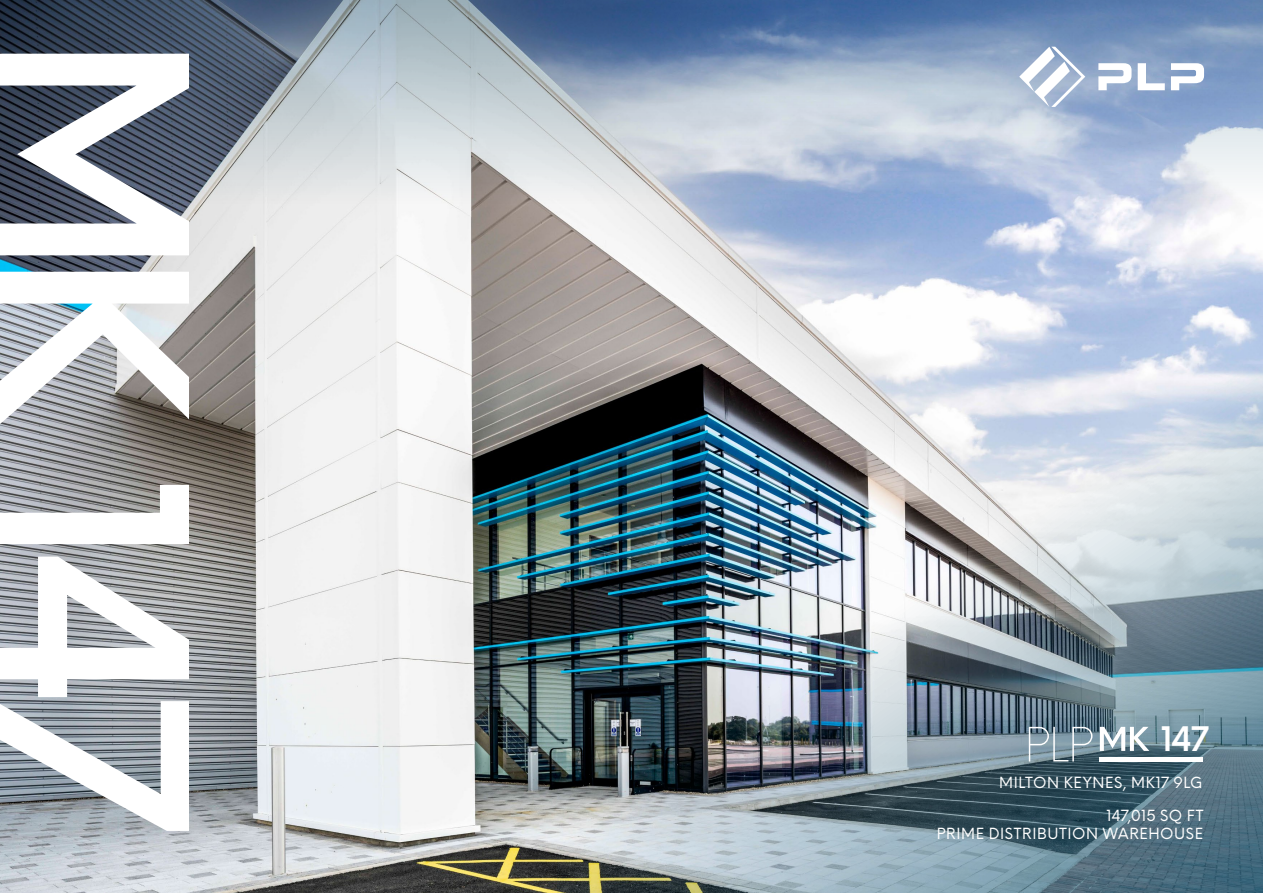
<style>
.page{position:relative;width:1263px;height:893px;background:#fff}
.page>*{position:absolute;margin:0;border:0;box-sizing:border-box;transform-origin:0 0}
.t1{font:600 255px "Neue Einstellung";color:#fff}
.t2{font:600 33px "Neue Einstellung";color:#fff}
.t3{font:15px/18px "Neue Einstellung";letter-spacing:.04em;color:#fff;text-align:right}
</style>
<div class="page">
<img style="left:0;top:204px;width:1263px;height:689px">
<svg style="left:0;top:0;width:1263px;height:204px;background:#909fb4"></svg>
<svg style="left:1098px;top:63px;width:33px;height:27px"></svg>
<svg style="left:1171px;top:63px;width:33px;height:27px"></svg>
<svg style="left:1138px;top:63px;width:27px;height:27px"></svg>
<svg style="left:1019px;top:47px;width:66px;height:60px"></svg>
<img style="left:557px;top:365px;width:706px;height:528px">
<svg style="left:1029px;top:727px;width:63px;height:34px;background:#8399a5"></svg>
<svg style="left:1100px;top:727px;width:49px;height:24px"></svg>
<hr style="left:1100px;top:757px;width:103px;height:4px;background:#fff">
<h1 class="t1" style="left:260px;top:33px;width:801px;rotate:90deg">MK 147</h1>
<h2 class="t2" style="left:1161px;top:717px;width:49px">147</h2>
<p class="t3" style="left:999px;top:774px;width:205px">MILTON KEYNES, MK17 9LG</p>
<p class="t3" style="left:937px;top:807px;width:268px">147,015 SQ FT<br>PRIME DISTRIBUTION WAREHOUSE</p>
</div>
